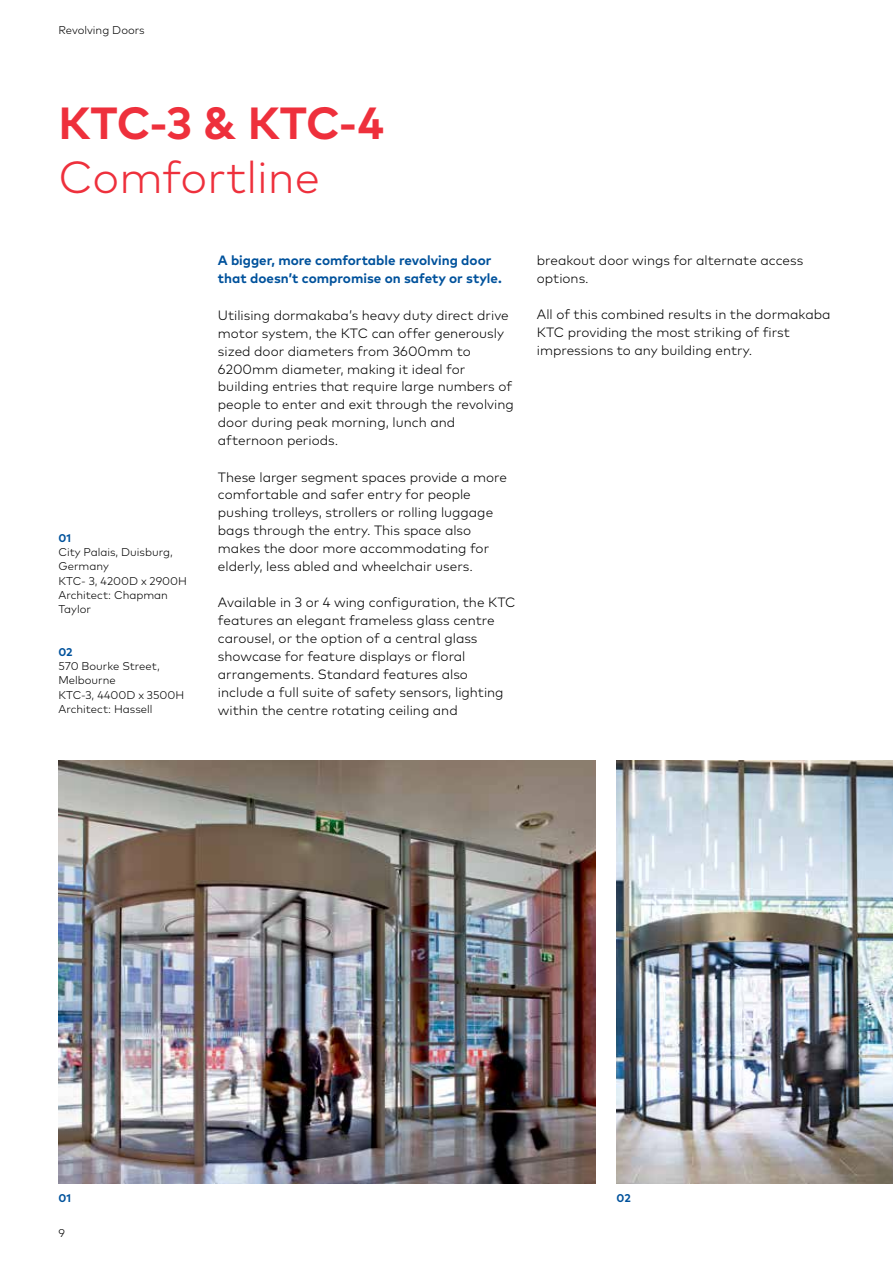
<style>
.page{position:relative;width:893px;height:1263px;background:#fff}
.page>*{position:absolute;margin:0;border:0;box-sizing:border-box;transform-origin:0 0}
.t1{font:700 45px "Mark Pro";letter-spacing:-.01em;color:#ee303c}
.t2{font:300 45px "Mark Pro";color:#ee303c}
.t3{font:300 13.5px/18px "Mark Pro";color:#000}
.t4{font:700 13.5px/18px "Mark Pro";color:#00529c}
.t5{font:300 11.25px/14.2px "Mark Pro";color:#000}
.t6{font:700 11.25px "Mark Pro";letter-spacing:-.005em;color:#00529c}
</style>
<div class="page">
<img style="left:58px;top:760px;width:537px;height:424px">
<img style="left:617px;top:760px;width:276px;height:423px">
<p class="t5" style="left:58px;top:22px;width:88px">Revolving Doors</p>
<h1 class="t1" style="left:58px;top:89px;width:327px">KTC-3 &amp; KTC-4</h1>
<h1 class="t2" style="left:58px;top:144px;width:263px">Comfortline</h1>
<p class="t6" style="left:58px;top:529px;width:14px">01</p>
<p class="t5" style="left:58px;top:544px;width:130px">City Palais, Duisburg,<br>Germany<br>KTC- 3, 4200D x 2900H<br>Architect: Chapman<br>Taylor</p>
<p class="t6" style="left:58px;top:643px;width:16px">02</p>
<p class="t5" style="left:58px;top:658px;width:127px">570 Bourke Street,<br>Melbourne<br>KTC-3, 4400D x 3500H<br>Architect: Hassell</p>
<p class="t4" style="left:218px;top:251px;width:285px">A bigger, more comfortable revolving door that doesn’t compromise on safety or style.</p>
<p class="t3" style="left:218px;top:305px;width:297px">Utilising dormakaba’s heavy duty direct drive motor system, the KTC can offer generously sized door diameters from 3600mm to 6200mm diameter, making it ideal for building entries that require large numbers of people to enter and exit through the revolving door during peak morning, lunch and afternoon periods.</p>
<p class="t3" style="left:218px;top:467px;width:290px">These larger segment spaces provide a more comfortable and safer entry for people pushing trolleys, strollers or rolling luggage bags through the entry. This space also makes the door more accommodating for elderly, less abled and wheelchair users.</p>
<p class="t3" style="left:218px;top:593px;width:299px">Available in 3 or 4 wing configuration, the KTC features an elegant frameless glass centre carousel, or the option of a central glass showcase for feature displays or floral arrangements. Standard features also include a full suite of safety sensors, lighting within the centre rotating ceiling and</p>
<p class="t3" style="left:537px;top:251px;width:268px">breakout door wings for alternate access options.</p>
<p class="t3" style="left:537px;top:305px;width:295px">All of this combined results in the dormakaba<br>KTC providing the most striking of first impressions to any building entry.</p>
<p class="t6" style="left:58px;top:1189px;width:14px">01</p>
<p class="t5" style="left:58px;top:1225px;width:8px">9</p>
<p class="t6" style="left:617px;top:1189px;width:16px">02</p>
</div>
